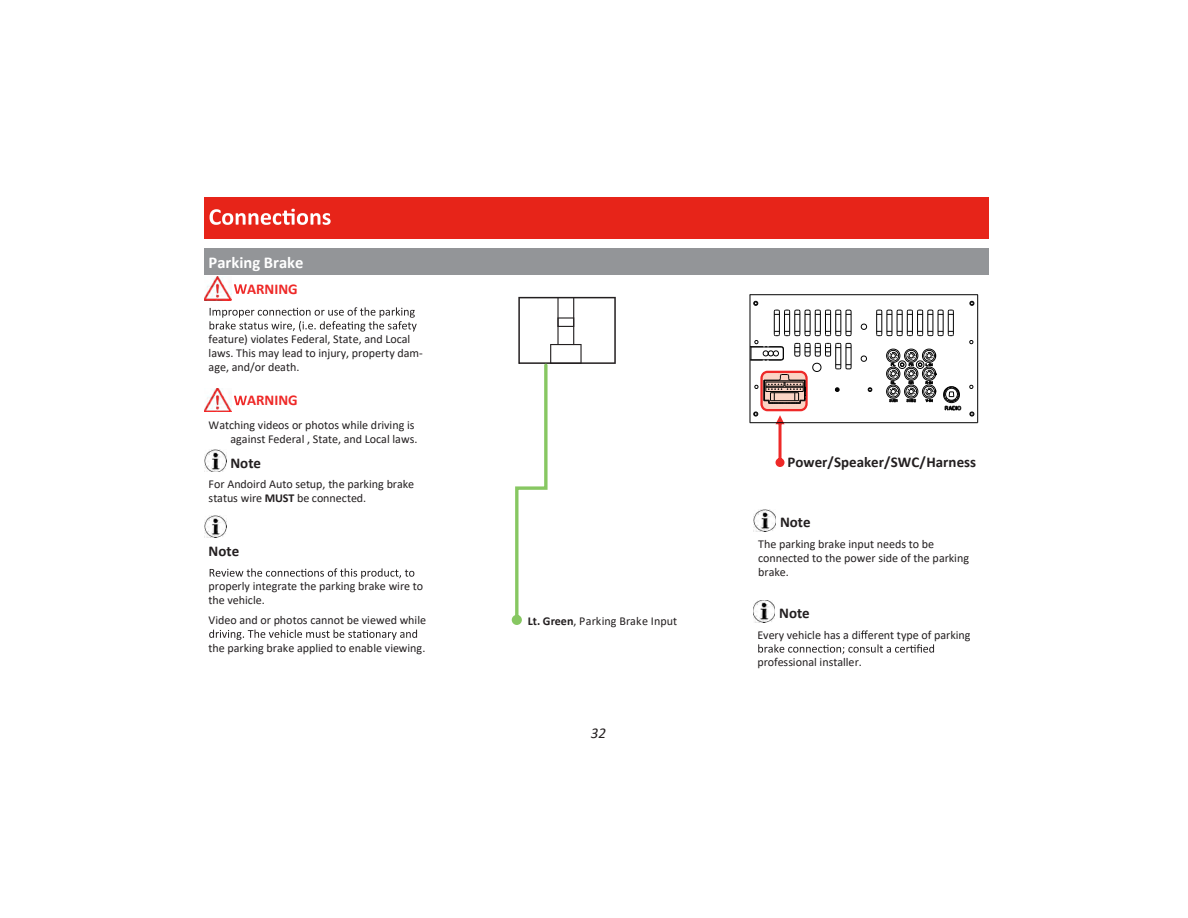
<style>
.page{position:relative;width:1188px;height:918px;background:#fff}
.page>*{position:absolute;margin:0;border:0;box-sizing:border-box;transform-origin:0 0}
.t1{font:700 16.5px "Calibri";color:#fff}
.t2{font:700 15px "Calibri";color:#231f20}
.t3{font:700 15px "Calibri";color:#ee2928}
.t4{font:italic 15px "Calibri";color:#231f20}
.t5{font:12px/13.8px "Calibri";letter-spacing:-.005em;color:#231f20}
.s1{font-weight:700}
</style>
<div class="page">
<div style="left:204px;top:197px;width:785px;height:42px;background:#e72419"></div>
<svg style="left:210px;top:209px;width:121px;height:16px"></svg>
<div style="left:204px;top:248px;width:785px;height:27px;background:#939598"></div>
<img style="left:204px;top:516px;width:22px;height:22px">
<svg style="left:210px;top:568px;width:204px;height:11px"></svg>
<svg style="left:209px;top:630px;width:208px;height:10px"></svg>
<svg style="left:758px;top:630px;width:176px;height:24px"></svg>
<img style="left:753px;top:600px;width:22px;height:22px">
<svg style="left:234px;top:284px;width:13px;height:10px"></svg>
<img style="left:204px;top:277px;width:27px;height:23px">
<svg style="left:210px;top:307px;width:207px;height:25px"></svg>
<svg style="left:234px;top:396px;width:13px;height:9px"></svg>
<img style="left:204px;top:388px;width:27px;height:24px">
<img style="left:754px;top:510px;width:22px;height:21px">
<img style="left:204px;top:450px;width:22px;height:22px">
<svg style="left:512px;top:297px;width:104px;height:328px"></svg>
<hr style="left:750px;top:295px;width:1px;height:128px;background:#030303">
<hr style="left:750px;top:422px;width:228px;height:1px;background:#030303">
<hr style="left:977px;top:295px;width:1px;height:128px;background:#030303">
<hr style="left:750px;top:294px;width:228px;height:1px;background:#030303">
<svg style="left:867px;top:387px;width:6px;height:5px"></svg>
<svg style="left:943px;top:386px;width:19px;height:25px"></svg>
<svg style="left:969px;top:411px;width:6px;height:6px"></svg>
<svg style="left:969px;top:384px;width:5px;height:5px"></svg>
<svg style="left:860px;top:355px;width:7px;height:7px"></svg>
<svg style="left:860px;top:323px;width:7px;height:7px"></svg>
<svg style="left:886px;top:348px;width:51px;height:55px"></svg>
<svg style="left:969px;top:340px;width:5px;height:4px"></svg>
<svg style="left:969px;top:300px;width:6px;height:6px"></svg>
<svg style="left:876px;top:309px;width:78px;height:28px"></svg>
<svg style="left:749px;top:300px;width:103px;height:167px"></svg>
<h1 class="t1" style="left:209px;top:251px;width:96px">Parking Brake</h1>
<p class="t3" style="left:247px;top:278px;width:52px">ARNING</p>
<p class="t5" style="left:209px;top:332px;width:216px">feature) violates Federal, State, and Local laws. This may lead to injury, property dam&shy;age, and/or death.</p>
<p class="t3" style="left:247px;top:390px;width:52px">ARNING</p>
<p class="t5" style="left:209px;top:418px;width:210px;text-align:right">Watching videos or photos while driving is against Federal , State, and Local laws.</p>
<p class="t2" style="left:230px;top:452px;width:32px">Note</p>
<p class="t5" style="left:209px;top:477px;width:207px">For Andoird Auto setup, the parking brake status wire <span class="s1">MUST</span> be connected.</p>
<p class="t2" style="left:209px;top:540px;width:32px">Note</p>
<p class="t5" style="left:209px;top:579px;width:216px">properly integrate the parking brake wire to the vehicle.</p>
<p class="t5" style="left:209px;top:613px;width:219px">Video and or photos cannot be viewed while</p>
<p class="t5" style="left:209px;top:640px;width:218px">the parking brake applied to enable viewing.</p>
<p class="t5" style="left:528px;top:614px;width:151px"><span class="s1">Lt. Green</span>, Parking Brake Input</p>
<p class="t4" style="left:591px;top:723px;width:17px">32</p>
<p class="t2" style="left:788px;top:452px;width:190px">Power/Speaker/SWC/Harness</p>
<p class="t2" style="left:780px;top:512px;width:32px">Note</p>
<p class="t5" style="left:758px;top:537px;width:212px">The parking brake input needs to be connected to the power side of the parking brake.</p>
<p class="t2" style="left:779px;top:603px;width:32px">Note</p>
<p class="t5" style="left:757px;top:627px;width:215px">Every vehicle has a di erent type of parking</p>
<p class="t5" style="left:757px;top:655px;width:106px">professional installer.</p>
</div>
